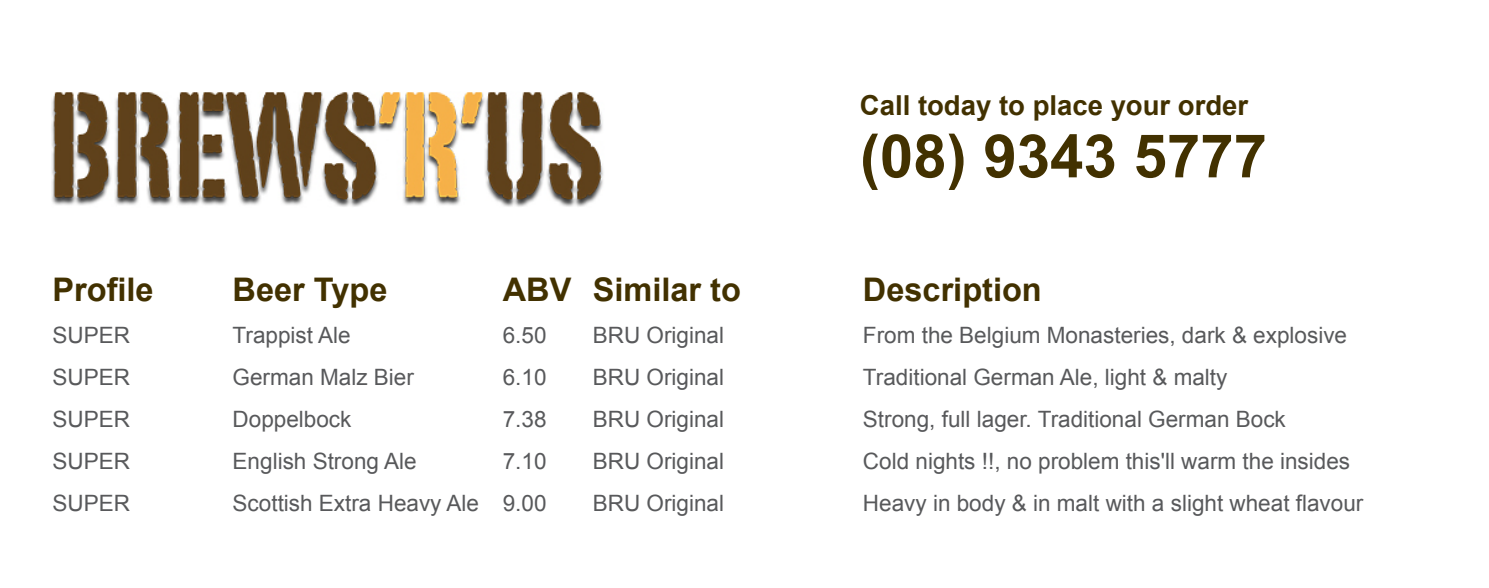
<style>
.page{position:relative;width:1489px;height:588px;background:#fff}
.page>*{position:absolute;margin:0;border:0;box-sizing:border-box;transform-origin:0 0}
.t1{font:700 60px "Arial";color:#423100}
.t2{font:700 32.5px "Arial";color:#423100}
.t3{font:700 27.5px "Arial";color:#423100}
.t4{font:22.5px "Arial";color:#58595b}
</style>
<div class="page">
<img style="left:51px;top:92px;width:553px;height:115px">
<p class="t3" style="left:859px;top:87px;width:390px">Call today to place your order</p>
<h1 class="t1" style="left:859px;top:116px;width:408px">(08) 9343 5777</h1>
<h2 class="t2" style="left:52px;top:268px;width:103px">Profile</h2>
<h2 class="t2" style="left:232px;top:268px;width:156px">Beer Type</h2>
<h2 class="t2" style="left:502px;top:268px;width:240px">ABV Similar to</h2>
<h2 class="t2" style="left:862px;top:268px;width:180px">Description</h2>
<p class="t4" style="left:52px;top:320px;width:79px">SUPER</p>
<p class="t4" style="left:232px;top:320px;width:119px">Trappist Ale</p>
<p class="t4" style="left:502px;top:320px;width:45px">6.50</p>
<p class="t4" style="left:592px;top:320px;width:133px">BRU Original</p>
<p class="t4" style="left:862px;top:320px;width:485px">From the Belgium Monasteries, dark &amp; explosive</p>
<p class="t4" style="left:52px;top:362px;width:79px">SUPER</p>
<p class="t4" style="left:232px;top:362px;width:183px">German Malz Bier</p>
<p class="t4" style="left:502px;top:362px;width:45px">6.10</p>
<p class="t4" style="left:592px;top:362px;width:133px">BRU Original</p>
<p class="t4" style="left:862px;top:362px;width:366px">Traditional German Ale, light &amp; malty</p>
<p class="t4" style="left:52px;top:404px;width:79px">SUPER</p>
<p class="t4" style="left:232px;top:404px;width:120px">Doppelbock</p>
<p class="t4" style="left:502px;top:404px;width:45px">7.38</p>
<p class="t4" style="left:592px;top:404px;width:133px">BRU Original</p>
<p class="t4" style="left:862px;top:404px;width:424px">Strong, full lager. Traditional German Bock</p>
<p class="t4" style="left:52px;top:446px;width:79px">SUPER</p>
<p class="t4" style="left:232px;top:446px;width:185px">English Strong Ale</p>
<p class="t4" style="left:502px;top:446px;width:45px">7.10</p>
<p class="t4" style="left:592px;top:446px;width:133px">BRU Original</p>
<p class="t4" style="left:862px;top:446px;width:488px">Cold nights !!, no problem this'll warm the insides</p>
<p class="t4" style="left:52px;top:488px;width:79px">SUPER</p>
<p class="t4" style="left:232px;top:488px;width:315px">Scottish Extra Heavy Ale 9.00</p>
<p class="t4" style="left:592px;top:488px;width:133px">BRU Original</p>
<p class="t4" style="left:862px;top:488px;width:502px">Heavy in body &amp; in malt with a slight wheat flavour</p>
</div>
